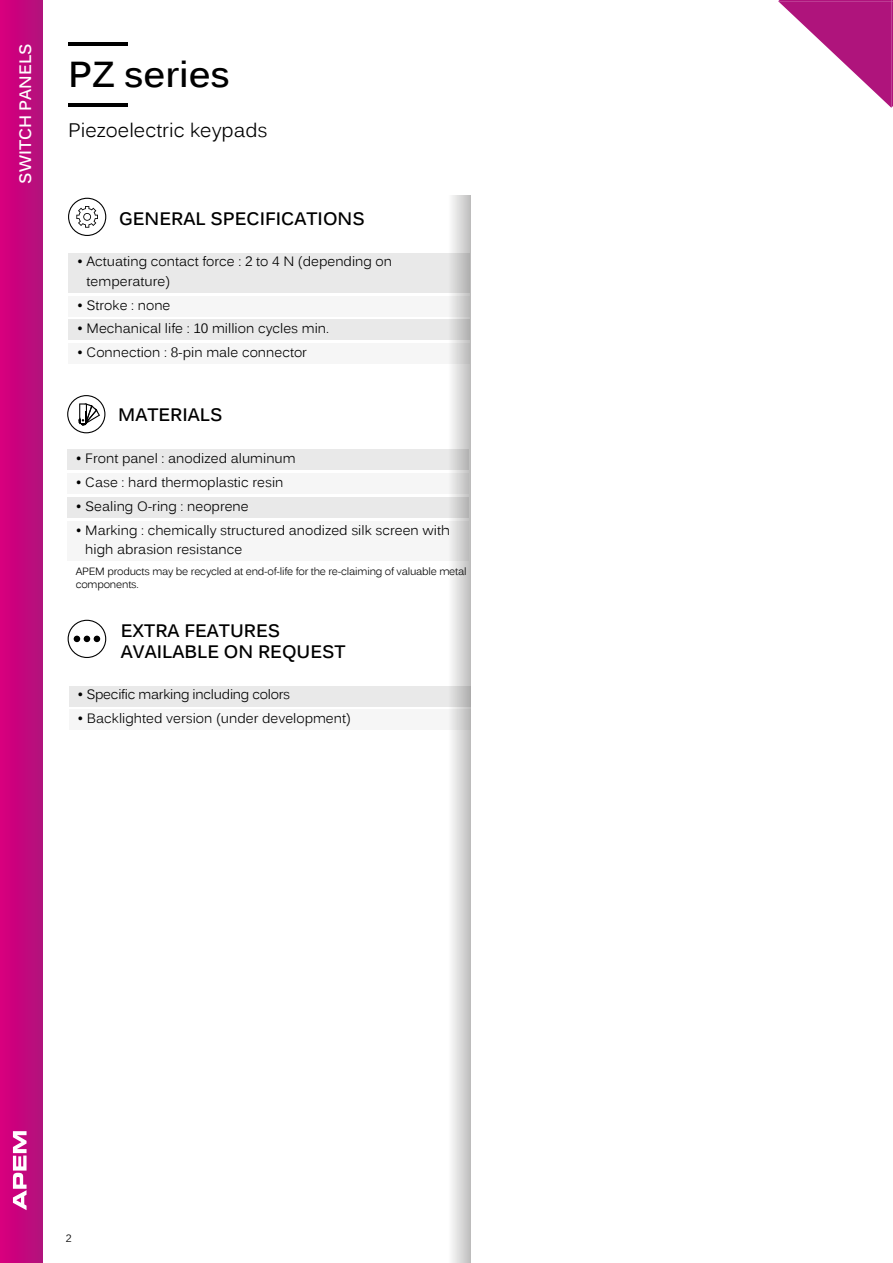
<style>
.page{position:relative;width:893px;height:1263px;background:#fff}
.page>*{position:absolute;margin:0;border:0;box-sizing:border-box;transform-origin:0 0}
.t1{font:700 36px "Kalinga";color:#000}
.t2{font:19.5px "Kalinga";color:#000}
.t3{font:700 18px/21px "Kalinga";color:#000}
.t4{font:700 16.5px "Kalinga";color:#fff}
.t5{font:13.5px/19.5px "Kalinga";color:#000}
.t6{font:13.5px "Kalinga";letter-spacing:-.02em;color:#000}
.t7{font:10.5px/12.6px "Kalinga";letter-spacing:-.02em;color:#000}
</style>
<div class="page">
<div style="left:67px;top:450px;width:402px;height:20px;background:#e9e9e9"></div>
<div style="left:67px;top:474px;width:402px;height:20px;background:#f6f6f6"></div>
<div style="left:67px;top:497px;width:402px;height:20px;background:#e9e9e9"></div>
<div style="left:67px;top:521px;width:402px;height:40px;background:#f6f6f6"></div>
<svg style="left:67px;top:395px;width:38px;height:38px"></svg>
<hr style="left:68px;top:103px;width:59px;height:3px;background:#000">
<hr style="left:68px;top:43px;width:59px;height:3px;background:#000">
<div style="left:69px;top:686px;width:402px;height:20px;background:#e9e9e9"></div>
<div style="left:69px;top:710px;width:402px;height:20px;background:#f6f6f6"></div>
<svg style="left:68px;top:620px;width:38px;height:38px"></svg>
<div style="left:69px;top:253px;width:401px;height:39px;background:#e9e9e9"></div>
<div style="left:69px;top:296px;width:401px;height:20px;background:#f6f6f6"></div>
<div style="left:69px;top:320px;width:401px;height:20px;background:#e9e9e9"></div>
<div style="left:69px;top:344px;width:401px;height:20px;background:#f6f6f6"></div>
<svg style="left:68px;top:198px;width:38px;height:38px"></svg>
<svg style="left:448px;top:196px;width:22px;height:1067px"></svg>
<div style="left:0;top:0;width:42px;height:1263px;background:linear-gradient(to right,#d9007e,#b3117c)"></div>
<svg style="left:13px;top:1131px;width:14px;height:79px"></svg>
<svg style="left:778px;top:0;width:115px;height:108px"></svg>
<p class="t4" style="left:15px;top:184px;width:142px;rotate:-90deg">SWITCH PANELS</p>
<h1 class="t1" style="left:68px;top:51px;width:163px">PZ series</h1>
<h2 class="t2" style="left:68px;top:118px;width:201px">Piezoelectric keypads</h2>
<h3 class="t3" style="left:119px;top:210px;width:247px">GENERAL SPECIFICATIONS</h3>
<p class="t5" style="left:87px;top:253px;width:307px;text-indent:-10px">• Actuating contact force : 2 to 4 N (depending on temperature)</p>
<p class="t5" style="left:77px;top:296px;width:95px">• Stroke : none</p>
<p class="t5" style="left:77px;top:320px;width:254px">• Mechanical life : 10 million cycles min.</p>
<p class="t5" style="left:77px;top:344px;width:231px">• Connection : 8-pin male connector</p>
<h3 class="t3" style="left:118px;top:406px;width:106px">MATERIALS</h3>
<p class="t5" style="left:76px;top:450px;width:221px">• Front panel : anodized aluminum</p>
<p class="t5" style="left:76px;top:474px;width:209px">• Case : hard thermoplastic resin</p>
<p class="t5" style="left:76px;top:497px;width:175px">• Sealing O-ring : neoprene</p>
<p class="t5" style="left:85px;top:521px;width:365px;text-indent:-10px">• Marking : chemically structured anodized silk screen with high abrasion resistance</p>
<p class="t7" style="left:76px;top:566px;width:392px">APEM products may be recycled at end-of-life for the re-claiming of valuable metal components.</p>
<h3 class="t3" style="left:121px;top:622px;width:226px">EXTRA FEATURES<br>AVAILABLE ON REQUEST</h3>
<p class="t6" style="left:77px;top:686px;width:214px">• Specific marking including colors</p>
<p class="t5" style="left:77px;top:710px;width:275px">• Backlighted version (under development)</p>
<p class="t7" style="left:66px;top:1232px;width:7px">2</p>
</div>
